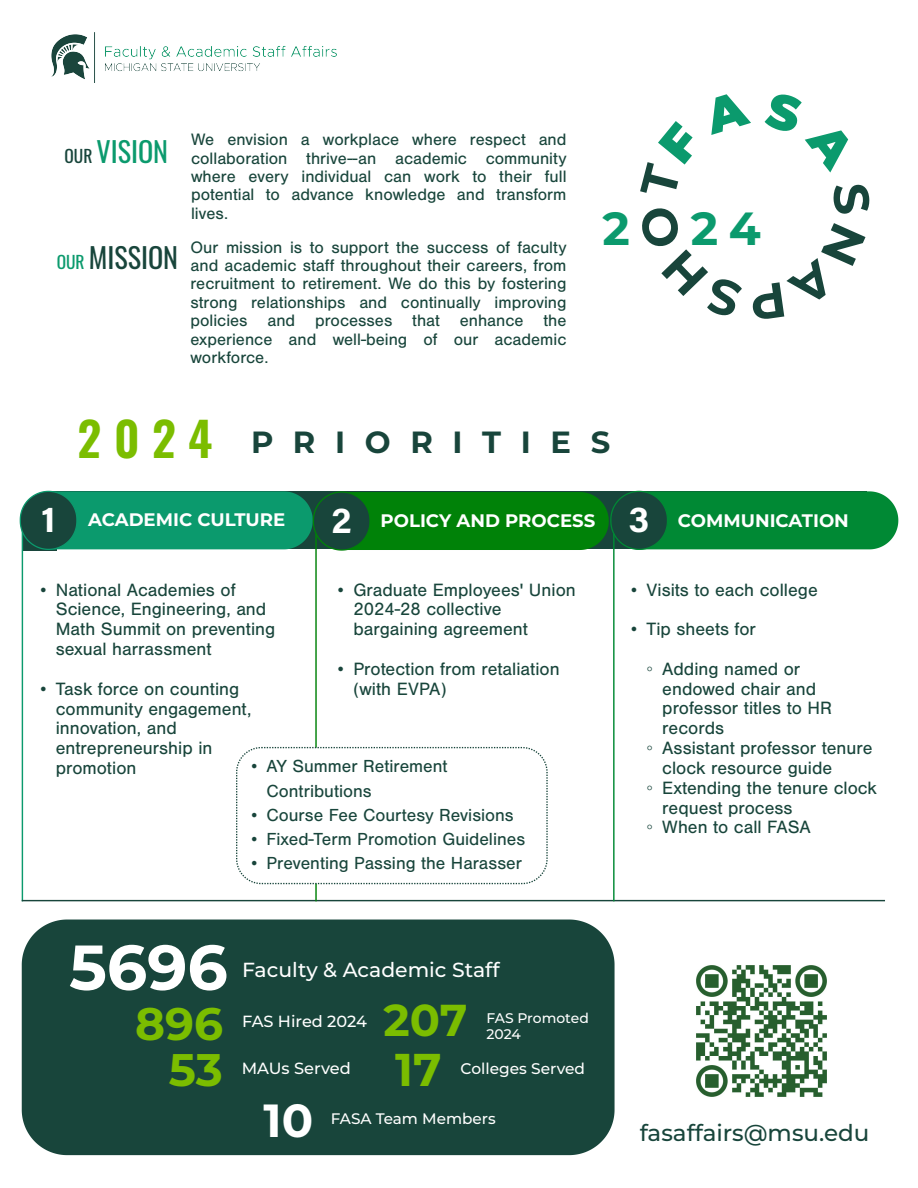
<style>
.page{position:relative;width:918px;height:1188px;background:#fff}
.page>*{position:absolute;margin:0;border:0;box-sizing:border-box;transform-origin:0 0}
.t1{font:700 63.3px "Montserrat";color:#fff}
.t2{font:700 46.5px "Montserrat";color:#0b9a6d}
.t3{font:700 46.35px "Montserrat";color:#fff}
.t4{font:700 45.9px "Montserrat";color:#7bbd00}
.t5{font:700 45.6px "Montserrat";color:#7bbd00}
.t6{font:700 45.45px "Montserrat";color:#7bbd00}
.t7{font:700 44.7px "Montserrat";color:#7bbd00}
.t8{font:700 30.6px "Montserrat";letter-spacing:.64em;color:#18453b}
.t9{font:28.2px "Oswald";color:#18453b}
.t10{font:28.2px "Oswald";color:#0b9a6d}
.t11{font:500 23.1px "Montserrat";color:#18453b}
.t12{font:500 20.4px "Montserrat";color:#fff}
.t13{font:18.45px/19.8px "Nimbus San";color:#18453b}
.t14{font:18.15px/24.3px "Nimbus San";color:#18453b}
.t15{font:700 18.15px "Montserrat";color:#fff}
.t16{font:18.15px "Times New Roman";color:#18453b}
.t17{font:17.1px/18.5px "Nimbus San";color:#18453b;text-align:justify}
.t18{font:500 16.2px "Montserrat";color:#fff}
.t19{font:500 15.45px "Montserrat";color:#fff}
.t20{font:500 15.3px "Montserrat";color:#fff}
.t21{font:500 13.95px/16.6px "Montserrat";letter-spacing:-.005em;color:#fff}
.s1{font-size:17.4px;color:#18453b}
.s2{font-size:17.4px;color:#0b9a6d}
.s3{color:rgb(0 0 0/0)}
.s4{font-family:"Oswald";font-weight:600;font-size:47.25px;color:#7bbd00}
.s5{font-family:"Acumin Pro";font-size:36.6px}
.s6{font-family:"Times New Roman"}
</style>
<div class="page">
<img style="left:51px;top:33px;width:286px;height:50px">
<div style="left:22px;top:920px;width:593px;height:235px;background:#18453b"></div>
<hr style="left:22px;top:522px;width:1px;height:379px;background:#0b9a6d">
<hr style="left:22px;top:900px;width:863px;height:1px;background:#18453b">
<svg style="left:19px;top:490px;width:879px;height:61px;background:#148542"></svg>
<hr style="left:315px;top:534px;width:2px;height:367px;background:#008208">
<hr style="left:613px;top:534px;width:2px;height:367px;background:#008934">
<svg style="left:236px;top:746px;width:312px;height:139px"></svg>
<img style="left:696px;top:965px;width:131px;height:132px">
<p class="t10" style="left:65px;top:126px;width:105px"><span class="s1">OUR</span> VISION</p>
<p class="t17" style="left:191px;top:131px;width:377px">We envision a workplace where respect and collaboration thrive--an academic community where every individual can work to their full potential to advance knowledge and transform lives.</p>
<p class="t9" style="left:57px;top:232px;width:123px"><span class="s2">OUR</span> MISSION</p>
<p class="t17" style="left:190px;top:238px;width:378px">Our mission is to support the success of faculty and academic staff throughout their careers, from recruitment to retirement. We do this by fostering strong relationships and continually improving policies and processes that enhance the experience and well-being of our academic workforce.</p>
<p class="t2" style="left:602px;top:195px;width:160px">2<span class="s3">O</span>24</p>
<h1 class="t8" style="left:78px;top:420px;width:534px"><span class="s4">2024</span> PRIORITIES</h1>
<p class="t15" style="left:41px;top:507px;width:246px"><span class="s5">1</span> ACADEMIC CULTURE</p>
<p class="t15" style="left:332px;top:508px;width:265px"><span class="s5">2</span> POLICY AND PROCESS</p>
<p class="t15" style="left:629px;top:508px;width:222px"><span class="s5">3</span> COMMUNICATION</p>
<p class="t13" style="left:353px;top:580px;width:224px;text-indent:-16px"><span class="s6">•</span> Graduate Employees' Union<br>2024-28 collective bargaining agreement</p>
<p class="t13" style="left:353px;top:659px;width:208px;text-indent:-16px"><span class="s6">•</span> Protection from retaliation (with EVPA)</p>
<p class="t13" style="left:56px;top:580px;width:221px;text-indent:-16px"><span class="s6">•</span> National Academies of<br>Science, Engineering, and<br>Math Summit on preventing sexual harrassment</p>
<p class="t13" style="left:56px;top:679px;width:197px;text-indent:-16px"><span class="s6">•</span> Task force on counting community engagement, innovation, and entrepreneurship in promotion</p>
<p class="t16" style="left:251px;top:754px;width:8px">•</p>
<p class="t14" style="left:266px;top:754px;width:183px">AY Summer Retirement<br>Contributions</p>
<p class="t16" style="left:251px;top:803px;width:8px">•</p>
<p class="t14" style="left:266px;top:803px;width:249px">Course Fee Courtesy Revisions</p>
<p class="t16" style="left:251px;top:827px;width:8px">•</p>
<p class="t14" style="left:266px;top:827px;width:260px">Fixed-Term Promotion Guidelines</p>
<p class="t16" style="left:251px;top:851px;width:8px">•</p>
<p class="t14" style="left:266px;top:852px;width:257px">Preventing Passing the Harasser</p>
<p class="t1" style="left:69px;top:922px;width:160px">5696</p>
<p class="t12" style="left:242px;top:956px;width:259px">Faculty &amp; Academic Staff</p>
<p class="t6" style="left:135px;top:991px;width:90px">896</p>
<p class="t18" style="left:242px;top:1010px;width:127px">FAS Hired 2024</p>
<p class="t7" style="left:384px;top:988px;width:86px">207</p>
<p class="t21" style="left:487px;top:1009px;width:104px">FAS Promoted<br>2024</p>
<p class="t5" style="left:169px;top:1037px;width:55px">53</p>
<p class="t18" style="left:242px;top:1057px;width:111px">MAUs Served</p>
<p class="t19" style="left:461px;top:1058px;width:126px">Colleges Served</p>
<p class="t4" style="left:395px;top:1037px;width:48px">17</p>
<p class="t3" style="left:264px;top:1087px;width:51px">10</p>
<p class="t20" style="left:331px;top:1108px;width:166px">FASA Team Members</p>
<p class="t13" style="left:631px;top:580px;width:188px"><span class="s6">•</span> Visits to each college</p>
<p class="t13" style="left:631px;top:619px;width:127px"><span class="s6">•</span> Tip sheets for</p>
<p class="t13" style="left:662px;top:659px;width:171px;text-indent:-16px"><span class="s6">◦</span> Adding named or endowed chair and professor titles to HR records</p>
<p class="t13" style="left:662px;top:738px;width:212px;text-indent:-16px"><span class="s6">◦</span> Assistant professor tenure clock resource guide</p>
<p class="t13" style="left:662px;top:778px;width:216px;text-indent:-16px"><span class="s6">◦</span> Extending the tenure clock request process</p>
<p class="t13" style="left:647px;top:818px;width:166px"><span class="s6">◦</span> When to call FASA</p>
<p class="t11" style="left:640px;top:1117px;width:231px">fasaffairs@msu.edu</p>
</div>
